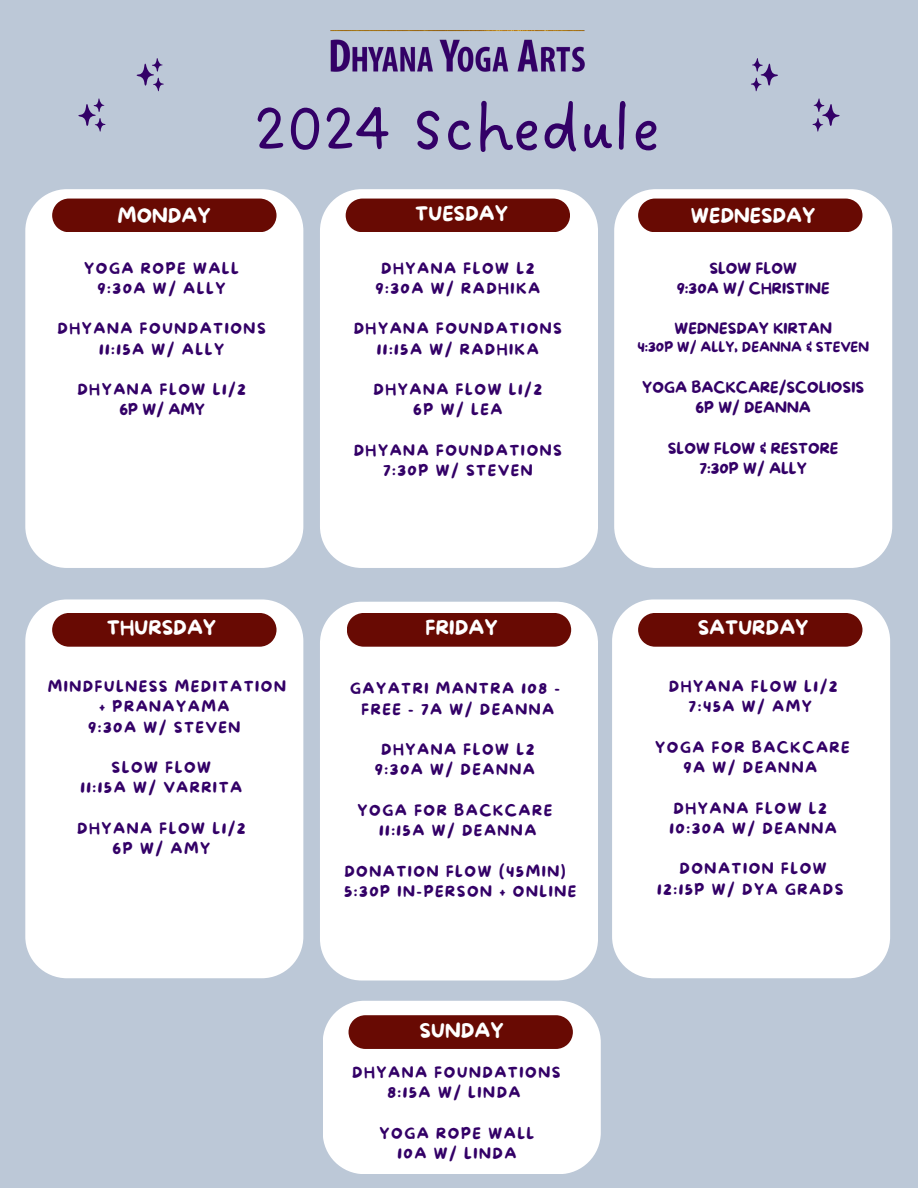
<style>
.page{position:relative;width:918px;height:1188px;background:#bcc8d7}
.page>*{position:absolute;margin:0;border:0;box-sizing:border-box;transform-origin:0 0}
.t1{font:67.8px "DO Sans Regular";color:#330067}
.t2{font:19.8px "More Sugar";color:#fff}
.t3{font:15px/20.2px "More Sugar";letter-spacing:.1em;color:#330067;text-align:center}
.t4{font:15px "More Sugar";color:#330067}
.t5{font:13.5px "More Sugar";color:#330067}
</style>
<div class="page">
<div style="left:25px;top:189px;width:278px;height:379px;background:#fff;border-radius:42px"></div>
<div style="left:52px;top:199px;width:225px;height:33px;background:#680a03"></div>
<div style="left:25px;top:599px;width:278px;height:379px;background:#fff;border-radius:42px"></div>
<div style="left:320px;top:602px;width:278px;height:379px;background:#fff;border-radius:42px"></div>
<div style="left:612px;top:599px;width:278px;height:379px;background:#fff;border-radius:42px"></div>
<svg style="left:136px;top:58px;width:28px;height:33px"></svg>
<div style="left:320px;top:189px;width:278px;height:379px;background:#fff;border-radius:42px"></div>
<svg style="left:78px;top:98px;width:28px;height:34px"></svg>
<svg style="left:751px;top:58px;width:27px;height:33px"></svg>
<svg style="left:812px;top:98px;width:28px;height:34px"></svg>
<img style="left:330px;top:31px;width:255px;height:41px">
<div style="left:323px;top:1001px;width:277px;height:173px;background:#fff;border-radius:42px"></div>
<div style="left:614px;top:189px;width:278px;height:379px;background:#fff;border-radius:42px"></div>
<div style="left:638px;top:199px;width:224px;height:33px;background:#680a03"></div>
<div style="left:346px;top:199px;width:224px;height:33px;background:#680a03"></div>
<div style="left:52px;top:613px;width:225px;height:34px;background:#680a03"></div>
<div style="left:347px;top:613px;width:224px;height:34px;background:#680a03"></div>
<div style="left:638px;top:613px;width:224px;height:34px;background:#680a03"></div>
<svg style="left:349px;top:1015px;width:224px;height:34px;background:#6d130c"></svg>
<p class="t1" style="left:254px;top:89px;width:407px">2024 Schedule</p>
<p class="t2" style="left:118px;top:205px;width:95px">MONDAY</p>
<p class="t3" style="left:84px;top:259px;width:156px">YOGA ROPE WALL<br>9:30A W/ ALLY</p>
<p class="t3" style="left:58px;top:319px;width:210px">DHYANA FOUNDATIONS<br>11:15A W/ ALLY</p>
<p class="t3" style="left:77px;top:380px;width:170px">DHYANA FLOW L1/2<br>6P W/ AMY</p>
<p class="t2" style="left:415px;top:203px;width:95px">TUESDAY</p>
<p class="t2" style="left:691px;top:205px;width:126px">WEDNESDAY</p>
<p class="t3" style="left:381px;top:259px;width:155px">DHYANA FLOW L2</p>
<h1 class="t3" style="left:376px;top:279px;width:166px">9:30A W/ RADHIKA</h1>
<p class="t3" style="left:354px;top:319px;width:210px">DHYANA FOUNDATIONS</p>
<h2 class="t3" style="left:377px;top:340px;width:163px">11:15A W/ RADHIKA</h2>
<h2 class="t3" style="left:374px;top:380px;width:170px">DHYANA FLOW L1/2</h2>
<p class="t3" style="left:413px;top:400px;width:91px">6P W/ LEA</p>
<p class="t3" style="left:354px;top:441px;width:210px">DHYANA FOUNDATIONS</p>
<p class="t3" style="left:383px;top:461px;width:151px">7:30P W/ STEVEN</p>
<p class="t4" style="left:709px;top:260px;width:89px">SLOW FLOW</p>
<p class="t4" style="left:677px;top:280px;width:154px">9:30A W/ CHRISTINE</p>
<p class="t4" style="left:674px;top:320px;width:159px">WEDNESDAY KIRTAN</p>
<p class="t5" style="left:637px;top:340px;width:233px">4:30P W/ ALLY, DEANNA &amp; STEVEN</p>
<h2 class="t4" style="left:642px;top:379px;width:224px">YOGA BACKCARE/SCOLIOSIS</h2>
<p class="t4" style="left:695px;top:399px;width:117px">6P W/ DEANNA</p>
<p class="t4" style="left:668px;top:440px;width:172px">SLOW FLOW &amp; RESTORE</p>
<p class="t3" style="left:699px;top:459px;width:109px">7:30P W/ ALLY</p>
<p class="t2" style="left:107px;top:617px;width:111px">THURSDAY</p>
<p class="t2" style="left:426px;top:617px;width:74px">FRIDAY</p>
<h2 class="t2" style="left:698px;top:617px;width:113px">SATURDAY</h2>
<p class="t3" style="left:48px;top:677px;width:240px">MINDFULNESS MEDITATION</p>
<p class="t3" style="left:99px;top:697px;width:132px">+ PRANAYAMA</p>
<p class="t3" style="left:88px;top:718px;width:154px">9:30A W/ STEVEN</p>
<p class="t3" style="left:112px;top:758px;width:101px">SLOW FLOW</p>
<p class="t3" style="left:81px;top:778px;width:163px">11:15A W/ VARRITA</p>
<p class="t3" style="left:77px;top:819px;width:170px">DHYANA FLOW L1/2</p>
<h2 class="t3" style="left:113px;top:839px;width:99px">6P W/ AMY</h2>
<p class="t3" style="left:350px;top:679px;width:211px">GAYATRI MANTRA 108 -</p>
<p class="t3" style="left:361px;top:700px;width:194px">FREE - 7A W/ DEANNA</p>
<p class="t3" style="left:381px;top:740px;width:155px">DHYANA FLOW L2</p>
<p class="t3" style="left:375px;top:760px;width:161px">9:30A W/ DEANNA</p>
<p class="t3" style="left:358px;top:801px;width:196px">YOGA FOR BACKCARE</p>
<p class="t3" style="left:379px;top:821px;width:159px">11:15A W/ DEANNA</p>
<p class="t3" style="left:344px;top:862px;width:223px">DONATION FLOW (45MIN)</p>
<h2 class="t3" style="left:344px;top:882px;width:234px">5:30P IN-PERSON + ONLINE</h2>
<p class="t2" style="left:420px;top:1020px;width:86px">SUNDAY</p>
<h2 class="t3" style="left:352px;top:1063px;width:210px">DHYANA FOUNDATIONS</h2>
<p class="t3" style="left:387px;top:1083px;width:135px">8:15A W/ LINDA</p>
<p class="t3" style="left:380px;top:1124px;width:156px">YOGA ROPE WALL</p>
<p class="t3" style="left:397px;top:1144px;width:120px">10A W/ LINDA</p>
<p class="t3" style="left:669px;top:677px;width:170px">DHYANA FLOW L1/2</p>
<p class="t3" style="left:689px;top:697px;width:125px">7:45A W/ AMY</p>
<p class="t3" style="left:655px;top:738px;width:196px">YOGA FOR BACKCARE</p>
<p class="t3" style="left:683px;top:758px;width:135px">9A W/ DEANNA</p>
<p class="t3" style="left:674px;top:799px;width:155px">DHYANA FLOW L2</p>
<p class="t3" style="left:670px;top:819px;width:169px">10:30A W/ DEANNA</p>
<p class="t3" style="left:680px;top:859px;width:149px">DONATION FLOW</p>
<p class="t3" style="left:657px;top:880px;width:188px">12:15P W/ DYA GRADS</p>
</div>
